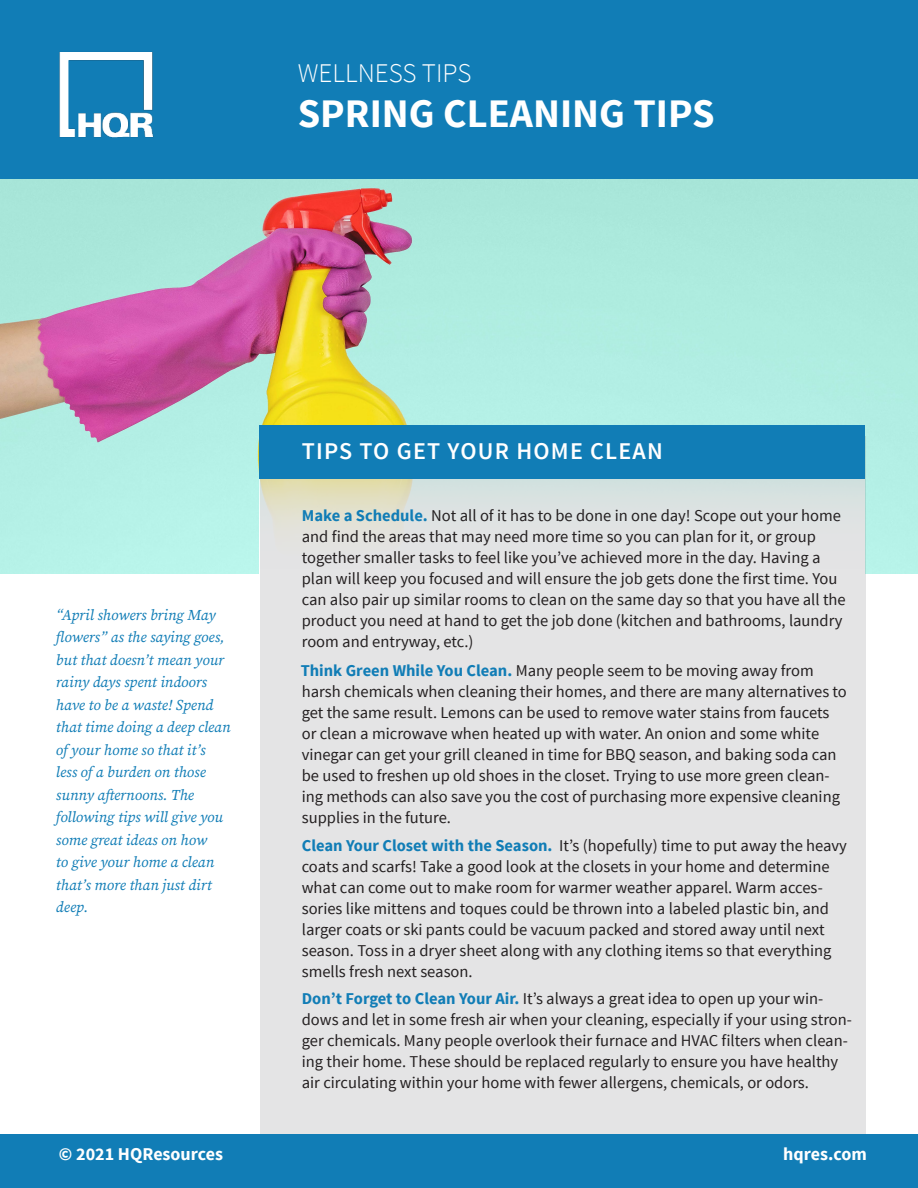
<style>
.page{position:relative;width:918px;height:1188px;background:#fff}
.page>*{position:absolute;margin:0;border:0;box-sizing:border-box;transform-origin:0 0}
.t1{font:700 40.5px "Source Sans Pro";color:#fff}
.t2{font:300 27px "Source Sans Pro";color:#fff}
.t3{font:600 24px "Source Sans Pro";letter-spacing:.05em;color:#fff}
.t4{font:700 18px "Source Sans Pro";color:#fff}
.t5{font:16.5px/21px "Source Sans Pro";color:#231f20}
.t6{font:italic 15px/22.5px "Source Serif Variable";color:#117db6}
.s1{font-weight:700;color:#117db6}
</style>
<div class="page">
<img style="left:1px;top:178px;width:917px;height:396px">
<div style="left:0;top:0;width:918px;height:178px;background:#117db6"></div>
<div style="left:260px;top:436px;width:606px;height:705px;background:#e4e4e5"></div>
<div style="left:0;top:1134px;width:917px;height:54px;background:#117db6"></div>
<img style="left:59px;top:52px;width:95px;height:86px">
<div style="left:259px;top:425px;width:606px;height:54px;background:#117db6"></div>
<p class="t2" style="left:298px;top:56px;width:175px">WELLNESS TIPS</p>
<p class="t1" style="left:298px;top:87px;width:419px">SPRING CLEANING TIPS</p>
<p class="t6" style="left:56px;top:603px;width:176px">“April showers bring May flowers” as the saying goes, but that doesn’t mean your rainy days spent indoors have to be a waste! Spend that time doing a deep clean of your home so that it’s</p>
<p class="t6" style="left:56px;top:761px;width:169px">less of a burden on those sunny afternoons. The following tips will give you some great ideas on how<br>to give your home a clean that’s more than just dirt deep.</p>
<p class="t3" style="left:302px;top:436px;width:363px">TIPS TO GET YOUR HOME CLEAN</p>
<p class="t5" style="left:302px;top:505px;width:546px"><span class="s1">Make a Schedule.</span> Not all of it has to be done in one day! Scope out your home and find the areas that may need more time so you can plan for it, or group together smaller tasks to feel like you’ve achieved more in the day. Having a plan will keep you focused and will ensure the job gets done the first time. You can also pair up similar rooms to clean on the same day so that you have all the product you need at hand to get the job done (kitchen and bathrooms, laundry room and entryway, etc.)</p>
<p class="t5" style="left:301px;top:660px;width:548px"><span class="s1">Think Green While You Clean.</span> Many people seem to be moving away from harsh chemicals when cleaning their homes, and there are many alternatives to get the same result. Lemons can be used to remove water stains from faucets or clean a microwave when heated up with water. An onion and some white vinegar can get your grill cleaned in time for BBQ season, and baking soda can be used to freshen up old shoes in the closet. Trying to use more green clean&shy;ing methods can also save you the cost of purchasing more expensive cleaning supplies in the future.</p>
<p class="t5" style="left:302px;top:836px;width:547px"><span class="s1">Clean Your Closet with the Season.</span> It’s (hopefully) time to put away the heavy coats and scarfs! Take a good look at the closets in your home and determine what can come out to make room for warmer weather apparel. Warm acces&shy;sories like mittens and toques could be thrown into a labeled plastic bin, and larger coats or ski pants could be vacuum packed and stored away until next season. Toss in a dryer sheet along with any clothing items so that everything smells fresh next season.</p>
<p class="t5" style="left:302px;top:989px;width:552px"><span class="s1">Don’t Forget to Clean Your Air.</span> It’s always a great idea to open up your win&shy;dows and let in some fresh air when your cleaning, especially if your using stron&shy;ger chemicals. Many people overlook their furnace and HVAC filters when clean&shy;ing their home. These should be replaced regularly to ensure you have healthy air circulating within your home with fewer allergens, chemicals, or odors.</p>
<p class="t4" style="left:59px;top:1143px;width:166px">© 2021 HQResources</p>
<p class="t4" style="left:783px;top:1143px;width:85px">hqres.com</p>
</div>
